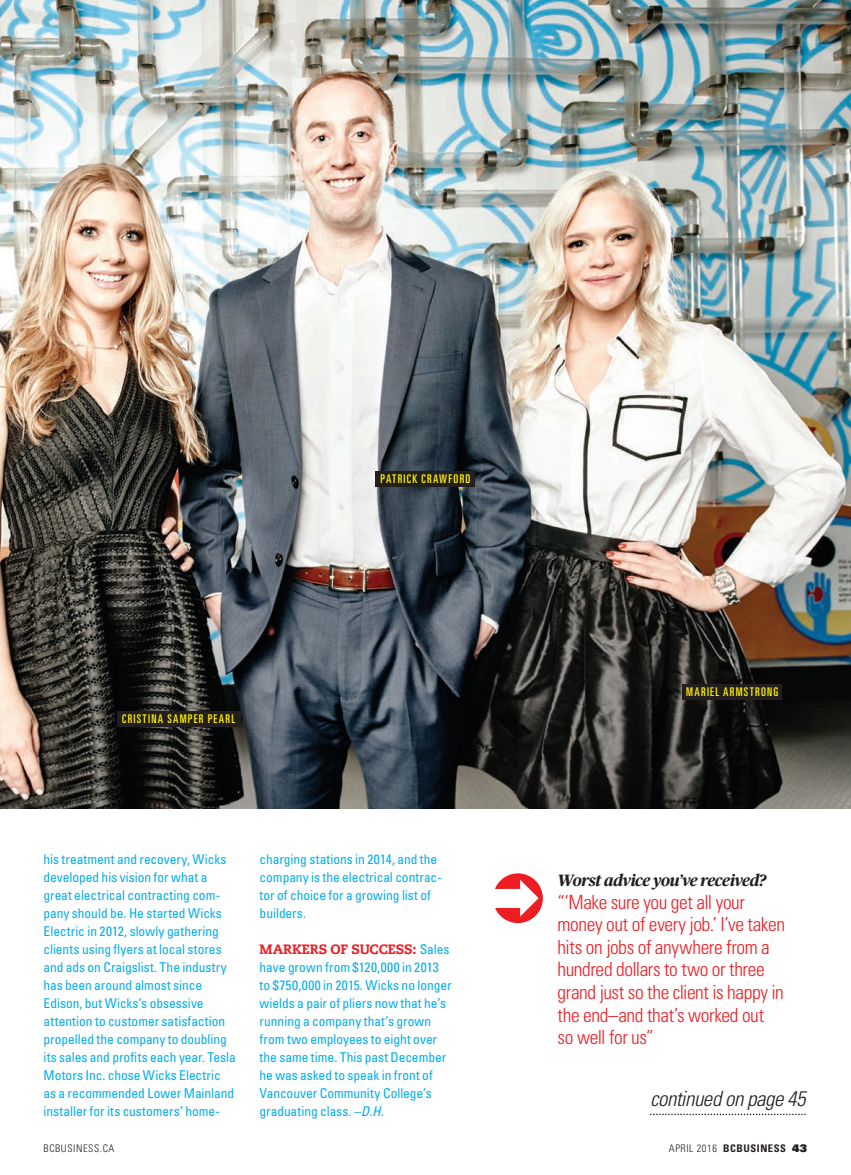
<style>
.page{position:relative;width:851px;height:1175px;background:#fff}
.page>*{position:absolute;margin:0;border:0;box-sizing:border-box;transform-origin:0 0}
.t1{font:italic 300 condensed 21px "Univers LT Std";letter-spacing:-.015em;color:#231f20}
.t2{font:300 condensed 19.5px/22.5px "Univers LT Std";letter-spacing:-.02em;color:#ee1d23}
.t3{font:italic 700 16.5px "Publico Headline";letter-spacing:-.02em;color:#231f20}
.t4{font:condensed 13.5px/18px "Univers LT Std";letter-spacing:-.005em;color:#00aeef}
.t5{font:800 13.5px "Caecilia LT Std";letter-spacing:-.005em;color:#ee1d23}
.t6{font:ultra-condensed 12px "Univers LT Std";letter-spacing:.105em;color:#fff101}
.t7{font:700 condensed 10.5px "Univers LT Std";letter-spacing:.055em;color:#231f20}
.t8{font:300 condensed 10.5px "Univers LT Std";letter-spacing:.055em;color:#231f20}
.s1{font-family:"Univers LT Std";font-weight:400;font-stretch:condensed;color:#00aeef}
.s2{font-style:italic}
.s3{font-weight:300}
.s4{font-family:"Univers LT Std X Black";font-weight:400;font-stretch:normal}
</style>
<div class="page">
<img style="left:0;top:0;width:850px;height:809px">
<svg style="left:493px;top:873px;width:50px;height:50px"></svg>
<svg style="left:501px;top:879px;width:37px;height:37px"></svg>
<div style="left:485px;top:889px;width:39px;height:18px;background:#fff"></div>
<svg style="left:650px;top:1113px;width:155px;height:2px"></svg>
<div style="left:682px;top:684px;width:99px;height:15px;background:#231f20"></div>
<div style="left:376px;top:471px;width:99px;height:15px;background:#231f20"></div>
<div style="left:117px;top:711px;width:123px;height:15px;background:#231f20"></div>
<p class="t6" style="left:122px;top:712px;width:114px">CRISTINA SAMPER PEARL</p>
<p class="t6" style="left:380px;top:472px;width:91px">PATRICK CRAWFORD</p>
<p class="t4" style="left:44px;top:850px;width:194px">his treatment and recovery, Wicks developed his vision for what a great electrical contracting com&shy;pany should be. He started Wicks Electric in 2012, slowly gathering clients using flyers at local stores and ads on Craigslist. The industry has been around almost since Edison, but Wicks’s obsessive attention to customer satisfaction propelled the company to doubling its sales and profits each year. Tesla Motors Inc. chose Wicks Electric as a recommended Lower Mainland installer for its customers’ home-</p>
<p class="t4" style="left:260px;top:850px;width:184px">charging stations in 2014, and the company is the electrical contrac&shy;tor of choice for a growing list of builders.</p>
<p class="t5" style="left:260px;top:941px;width:191px">MARKERS OF SUCCESS: <span class="s1">Sales</span></p>
<p class="t4" style="left:260px;top:958px;width:193px">have grown from $120,000 in 2013 to $750,000 in 2015. Wicks no longer wields a pair of pliers now that he’s running a company that’s grown from two employees to eight over the same time. This past December he was asked to speak in front of<br>Vancouver Community College’s graduating class. <span class="s2">–D.H.</span></p>
<p class="t6" style="left:686px;top:685px;width:94px">MARIEL ARMSTRONG</p>
<p class="t3" style="left:557px;top:868px;width:210px">Worst advice you’ve received?</p>
<h2 class="t2" style="left:557px;top:890px;width:229px">“‘make sure you get all your money out of every job.’ i’ve taken hits on jobs of anywhere from a hundred dollars to two or three grand just so the client is happy in the end–and that’s worked out<br>so well for us”</h2>
<h1 class="t1" style="left:650px;top:1086px;width:157px">continued on page 45</h1>
<p class="t8" style="left:44px;top:1142px;width:72px">BcBUsiness.ca</p>
<p class="t7" style="left:669px;top:1142px;width:140px"><span class="s3">april 2016</span> BCBUSINESS <span class="s4">43</span></p>
</div>
